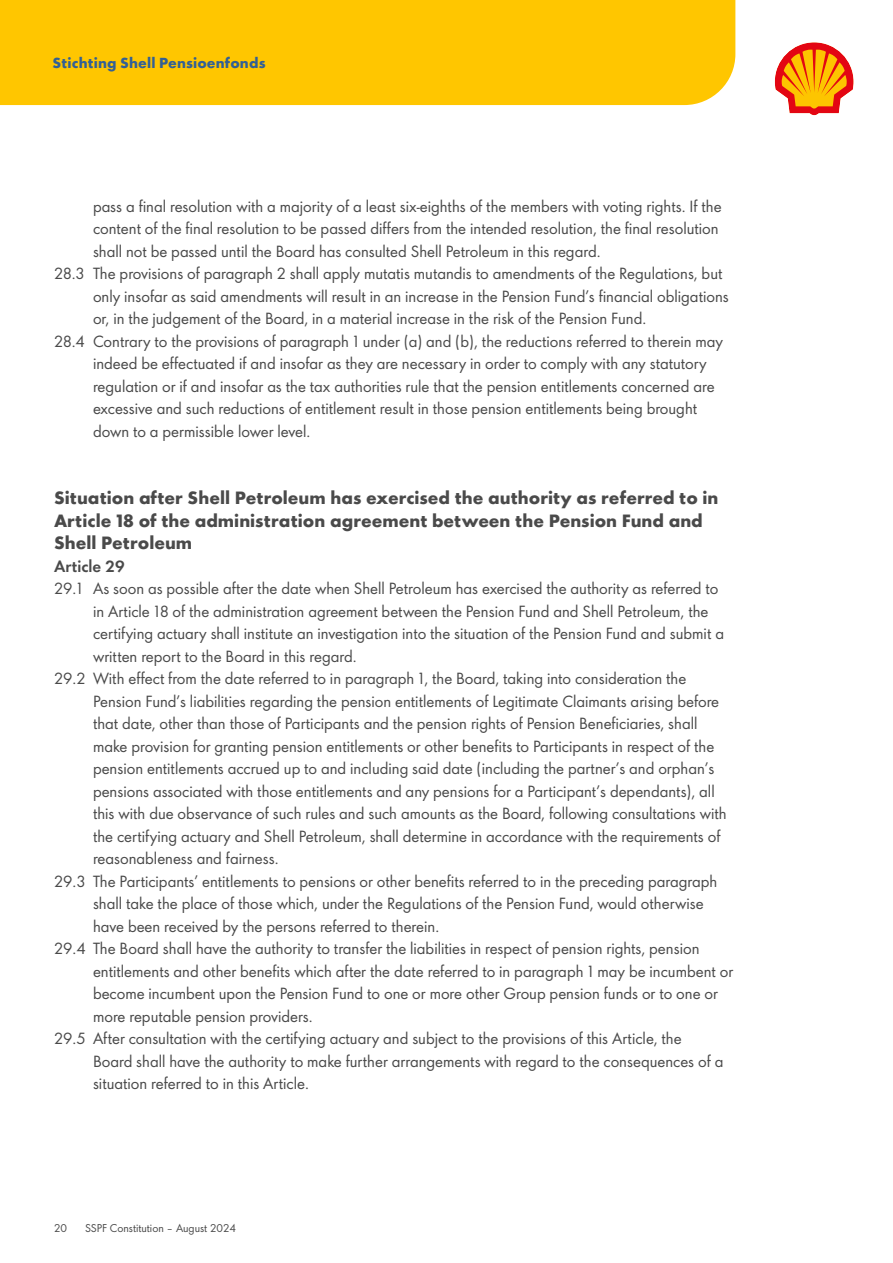
<style>
.page{position:relative;width:893px;height:1263px;background:#fff}
.page>*{position:absolute;margin:0;border:0;box-sizing:border-box;transform-origin:0 0}
.t1{font:700 16.5px/22.5px "Shell";color:#4a4a4a}
.t2{font:15px "Shell";color:#4a4a4a}
.t3{font:800 15px "Shell";color:#4a4a4a}
.t4{font:700 13.5px "Shell";letter-spacing:.01em;color:#336094}
.t5{font:10.5px "Shell";color:#4a4a4a}
</style>
<div class="page">
<div style="left:0;top:0;width:735px;height:105px;background:#ffc600"></div>
<svg style="left:774px;top:42px;width:80px;height:74px"></svg>
<p class="t4" style="left:53px;top:52px;width:214px">Stichting Shell Pensioenfonds</p>
<p class="t2" style="left:93px;top:194px;width:630px">pass a final resolution with a majority of a least six-eighths of the members with voting rights. If the</p>
<p class="t2" style="left:93px;top:217px;width:627px">content of the final resolution to be passed differs from the intended resolution, the final resolution</p>
<p class="t2" style="left:93px;top:239px;width:509px">shall not be passed until the Board has consulted Shell Petroleum in this regard.</p>
<p class="t2" style="left:54px;top:262px;width:670px">28.3 The provisions of paragraph 2 shall apply mutatis mutandis to amendments of the Regulations, but</p>
<p class="t2" style="left:93px;top:284px;width:637px">only insofar as said amendments will result in an increase in the Pension Fund’s financial obligations</p>
<p class="t2" style="left:93px;top:307px;width:555px">or, in the judgement of the Board, in a material increase in the risk of the Pension Fund.</p>
<p class="t2" style="left:54px;top:329px;width:671px">28.4 Contrary to the provisions of paragraph 1 under (a) and (b), the reductions referred to therein may</p>
<p class="t2" style="left:93px;top:352px;width:615px">indeed be effectuated if and insofar as they are necessary in order to comply with any statutory</p>
<p class="t2" style="left:93px;top:374px;width:623px">regulation or if and insofar as the tax authorities rule that the pension entitlements concerned are</p>
<p class="t2" style="left:93px;top:397px;width:606px">excessive and such reductions of entitlement result in those pension entitlements being brought</p>
<p class="t2" style="left:93px;top:419px;width:219px">down to a permissible lower level.</p>
<p class="t1" style="left:54px;top:485px;width:666px">Situation after Shell Petroleum has exercised the authority as referred to in<br>Article 18 of the administration agreement between the Pension Fund and<br>Shell Petroleum</p>
<p class="t3" style="left:54px;top:553px;width:72px">Article 29</p>
<p class="t2" style="left:54px;top:577px;width:666px">29.1 As soon as possible after the date when Shell Petroleum has exercised the authority as referred to</p>
<p class="t2" style="left:93px;top:599px;width:617px">in Article 18 of the administration agreement between the Pension Fund and Shell Petroleum, the</p>
<p class="t2" style="left:93px;top:622px;width:632px">certifying actuary shall institute an investigation into the situation of the Pension Fund and submit a</p>
<p class="t2" style="left:93px;top:644px;width:265px">written report to the Board in this regard.</p>
<p class="t2" style="left:54px;top:667px;width:634px">29.2 With effect from the date referred to in paragraph 1, the Board, taking into consideration the</p>
<p class="t2" style="left:93px;top:689px;width:628px">Pension Fund’s liabilities regarding the pension entitlements of Legitimate Claimants arising before</p>
<p class="t2" style="left:93px;top:712px;width:606px">that date, other than those of Participants and the pension rights of Pension Beneficiaries, shall</p>
<p class="t2" style="left:93px;top:734px;width:623px">make provision for granting pension entitlements or other benefits to Participants in respect of the</p>
<p class="t2" style="left:93px;top:757px;width:623px">pension entitlements accrued up to and including said date (including the partner’s and orphan’s</p>
<p class="t2" style="left:93px;top:779px;width:623px">pensions associated with those entitlements and any pensions for a Participant’s dependants), all</p>
<p class="t2" style="left:93px;top:802px;width:635px">this with due observance of such rules and such amounts as the Board, following consultations with</p>
<p class="t2" style="left:93px;top:824px;width:629px">the certifying actuary and Shell Petroleum, shall determine in accordance with the requirements of</p>
<p class="t2" style="left:93px;top:847px;width:187px">reasonableness and fairness.</p>
<p class="t2" style="left:54px;top:869px;width:665px">29.3 The Participants’ entitlements to pensions or other benefits referred to in the preceding paragraph</p>
<p class="t2" style="left:93px;top:892px;width:612px">shall take the place of those which, under the Regulations of the Pension Fund, would otherwise</p>
<p class="t2" style="left:93px;top:914px;width:348px">have been received by the persons referred to therein.</p>
<p class="t2" style="left:54px;top:937px;width:647px">29.4 The Board shall have the authority to transfer the liabilities in respect of pension rights, pension</p>
<p class="t2" style="left:93px;top:959px;width:642px">entitlements and other benefits which after the date referred to in paragraph 1 may be incumbent or</p>
<p class="t2" style="left:93px;top:982px;width:626px">become incumbent upon the Pension Fund to one or more other Group pension funds or to one or</p>
<p class="t2" style="left:93px;top:1004px;width:221px">more reputable pension providers.</p>
<p class="t2" style="left:54px;top:1027px;width:629px">29.5 After consultation with the certifying actuary and subject to the provisions of this Article, the</p>
<p class="t2" style="left:93px;top:1049px;width:632px">Board shall have the authority to make further arrangements with regard to the consequences of a</p>
<p class="t2" style="left:93px;top:1072px;width:217px">situation referred to in this Article.</p>
<p class="t5" style="left:54px;top:1219px;width:14px">20</p>
<p class="t5" style="left:85px;top:1219px;width:152px">SSPF Constitution – August 2024</p>
</div>
